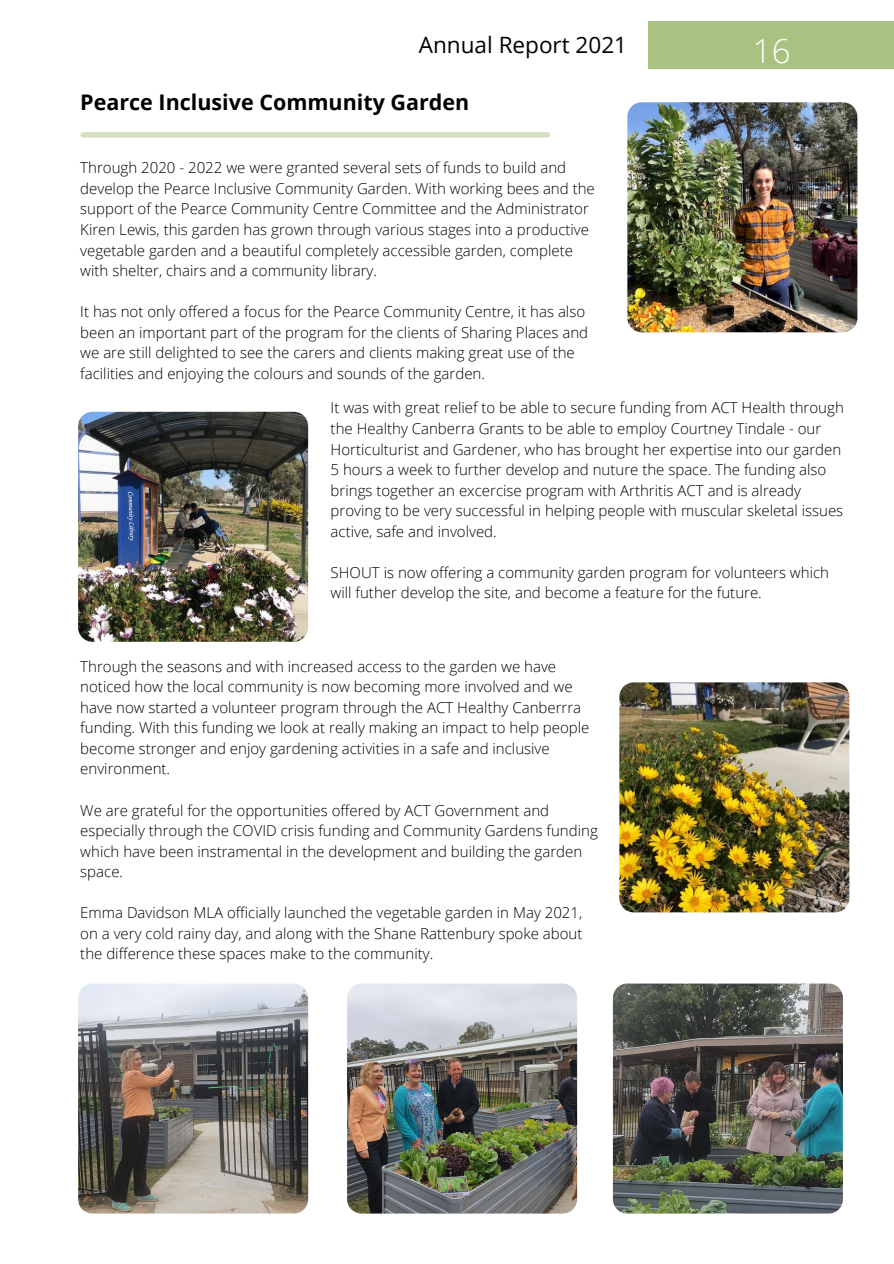
<style>
.page{position:relative;width:894px;height:1264px;background:#fff}
.page>*{position:absolute;margin:0;border:0;box-sizing:border-box;transform-origin:0 0}
.t1{font:300 33px "Open Sans";color:#fff}
.t2{font:22.5px "Open Sans";color:#000}
.t3{font:700 21.45px "Open Sans";color:#000}
.t4{font:300 15px/20.5px "Open Sans";color:#000}
</style>
<div class="page">
<div style="left:648px;top:21px;width:245px;height:48px;background:#a9c281"></div>
<div style="left:83px;top:132px;width:464px;height:6px;background:#d5e1c1"></div>
<img style="left:627px;top:102px;width:230px;height:230px;border-radius:14px">
<img style="left:78px;top:983px;width:230px;height:230px;border-radius:14px">
<img style="left:78px;top:412px;width:230px;height:229px;border-radius:14px">
<img style="left:347px;top:983px;width:230px;height:230px;border-radius:14px">
<img style="left:612px;top:983px;width:230px;height:230px;border-radius:14px">
<img style="left:619px;top:682px;width:230px;height:230px;border-radius:14px">
<p class="t2" style="left:419px;top:29px;width:210px">Annual Report 2021</p>
<p class="t1" style="left:752px;top:28px;width:39px">16</p>
<p class="t3" style="left:80px;top:87px;width:390px">Pearce Inclusive Community Garden</p>
<p class="t4" style="left:80px;top:157px;width:516px">Through 2020 - 2022 we were granted several sets of funds to build and develop the Pearce Inclusive Community Garden. With working bees and the support of the Pearce Community Centre Committee and the Administrator Kiren Lewis, this garden has grown through various stages into a productive vegetable garden and a beautiful completely accessible garden, complete with shelter, chairs and a community library.</p>
<p class="t4" style="left:80px;top:301px;width:509px">It has not only offered a focus for the Pearce Community Centre, it has also been an important part of the program for the clients of Sharing Places and we are still delighted to see the carers and clients making great use of the facilities and enjoying the colours and sounds of the garden.</p>
<p class="t4" style="left:330px;top:397px;width:514px">It was with great relief to be able to secure funding from ACT Health through the Healthy Canberra Grants to be able to employ Courtney Tindale - our Horticulturist and Gardener, who has brought her expertise into our garden 5 hours a week to further develop and nuture the space. The funding also brings together an excercise program with Arthritis ACT and is already proving to be very successful in helping people with muscular skeletal issues active, safe and involved.</p>
<p class="t4" style="left:330px;top:561px;width:500px">SHOUT is now offering a community garden program for volunteers which will futher develop the site, and become a feature for the future.</p>
<p class="t4" style="left:80px;top:655px;width:510px">Through the seasons and with increased access to the garden we have noticed how the local community is now becoming more involved and we have now started a volunteer program through the ACT Healthy Canberrra funding. With this funding we look at really making an impact to help people become stronger and enjoy gardening activities in a safe and inclusive environment.</p>
<p class="t4" style="left:80px;top:799px;width:519px">We are grateful for the opportunities offered by ACT Government and especially through the COVID crisis funding and Community Gardens funding which have been instramental in the development and building the garden space.</p>
<p class="t4" style="left:80px;top:902px;width:503px;text-align:justify">Emma Davidson MLA officially launched the vegetable garden in May 2021, on a very cold rainy day, and along with the Shane Rattenbury spoke about the difference these spaces make to the community.</p>
</div>
